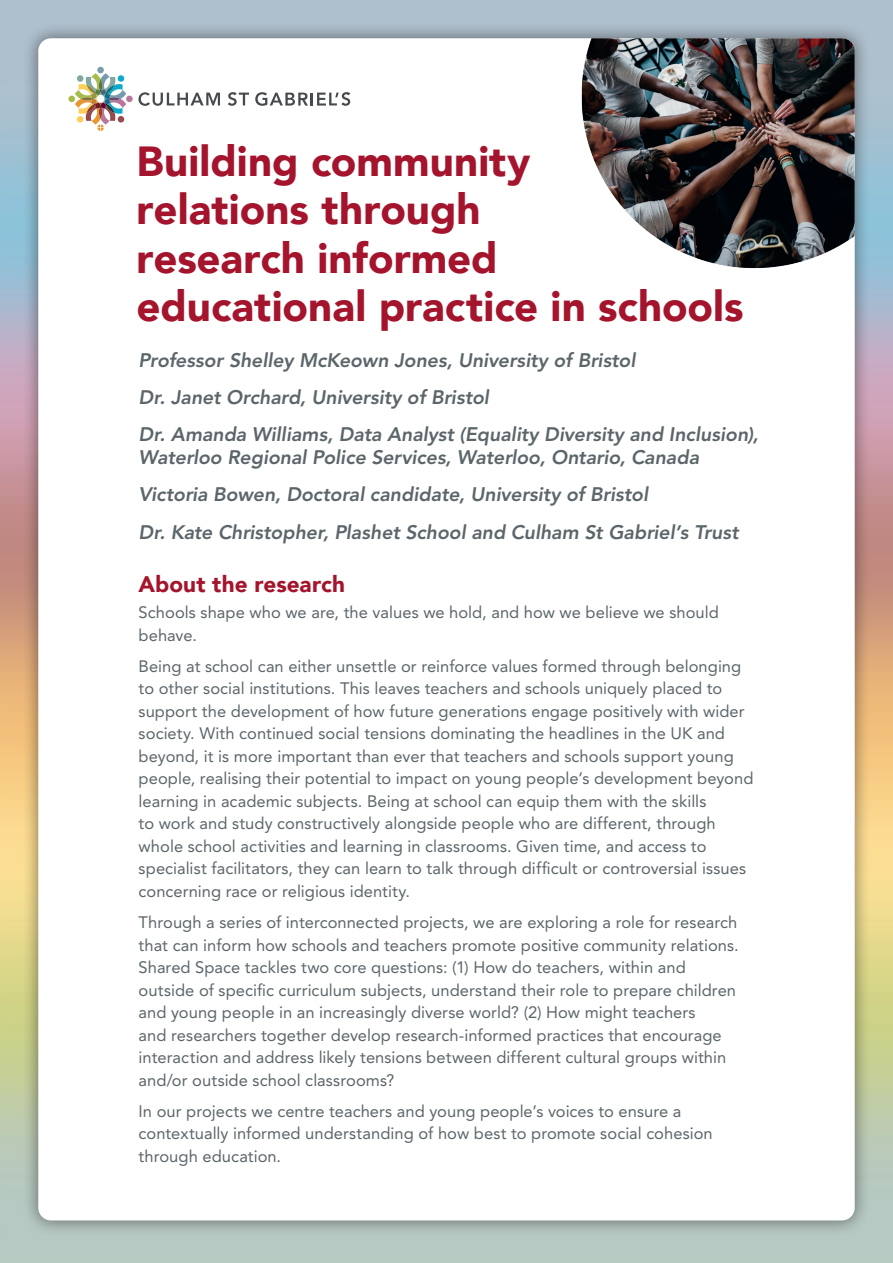
<style>
.page{position:relative;width:893px;height:1263px;background:#fff}
.page>*{position:absolute;margin:0;border:0;box-sizing:border-box;transform-origin:0 0}
.t1{font:900 42px/48.4px "Avenir";color:#a4142c}
.t2{font:900 22.5px "Avenir";color:#a4142c}
.t3{font:italic 800 19.5px/37.3px "Avenir";color:#5c666a}
.t4{font:16.5px/22.5px "Avenir";letter-spacing:.005em;color:#5c666a}
</style>
<div class="page">
<div style="left:23px;top:23px;width:847px;height:1213px;background:#231f20;opacity:.55"></div>
<div style="left:38px;top:38px;width:817px;height:1182px;background:#fff;border-radius:13px"></div>
<img style="left:581px;top:38px;width:274px;height:231px">
<svg style="left:138px;top:92px;width:82px;height:14px"></svg>
<svg style="left:228px;top:92px;width:21px;height:14px"></svg>
<svg style="left:255px;top:92px;width:95px;height:14px"></svg>
<div style="left:68px;top:96px;width:7px;height:6px;background:#a5bb49;border-radius:50%"></div>
<div style="left:126px;top:96px;width:7px;height:6px;background:#b9759b;border-radius:50%"></div>
<div style="left:97px;top:67px;width:7px;height:6px;background:#789bae;border-radius:50%"></div>
<svg style="left:75px;top:73px;width:51px;height:58px"></svg>
<h1 class="t1" style="left:137px;top:136px;width:608px">Building community<br>relations through<br>research informed<br>educational practice in schools</h1>
<p class="t3" style="left:139px;top:341px;width:621px">Professor Shelley McKeown Jones, University of Bristol<br>Dr. Janet Orchard, University of Bristol<br>Dr. Amanda Williams, Data Analyst (Equality Diversity and Inclusion),</p>
<p class="t3" style="left:139px;top:438px;width:601px">Waterloo Regional Police Services, Waterloo, Ontario, Canada<br>Victoria Bowen, Doctoral candidate, University of Bristol<br>Dr. Kate Christopher, Plashet School and Culham St Gabriel’s Trust</p>
<h2 class="t2" style="left:139px;top:564px;width:208px">About the research</h2>
<p class="t4" style="left:139px;top:601px;width:582px">Schools shape who we are, the values we hold, and how we believe we should behave.</p>
<p class="t4" style="left:139px;top:655px;width:616px">Being at school can either unsettle or reinforce values formed through belonging to other social institutions. This leaves teachers and schools uniquely placed to support the development of how future generations engage positively with wider society. With continued social tensions dominating the headlines in the UK and beyond, it is more important than ever that teachers and schools support young people, realising their potential to impact on young people’s development beyond learning in academic subjects. Being at school can equip them with the skills<br>to work and study constructively alongside people who are different, through whole school activities and learning in classrooms. Given time, and access to specialist facilitators, they can learn to talk through difficult or controversial issues concerning race or religious identity.</p>
<p class="t4" style="left:139px;top:911px;width:602px">Through a series of interconnected projects, we are exploring a role for research that can inform how schools and teachers promote positive community relations.<br>Shared Space tackles two core questions: (1) How do teachers, within and outside of specific curriculum subjects, understand their role to prepare children and young people in an increasingly diverse world? (2) How might teachers<br>and researchers together develop research-informed practices that encourage interaction and address likely tensions between different cultural groups within and/or outside school classrooms?</p>
<p class="t4" style="left:139px;top:1099px;width:576px">In our projects we centre teachers and young people’s voices to ensure a contextually informed understanding of how best to promote social cohesion through education.</p>
</div>
